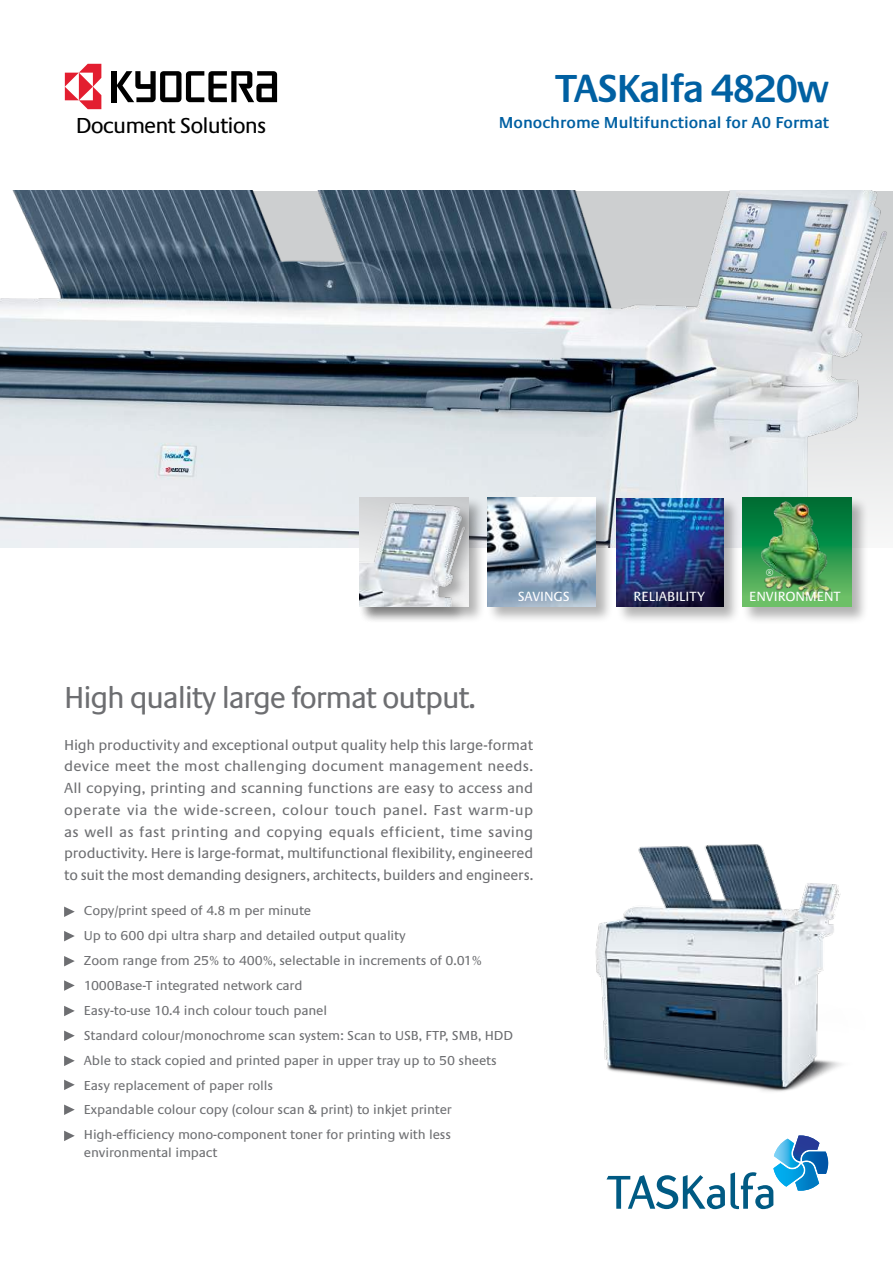
<style>
.page{position:relative;width:893px;height:1263px;background:#fff}
.page>*{position:absolute;margin:0;border:0;box-sizing:border-box;transform-origin:0 0}
.t1{font:600 40.5px "Praxis LT";letter-spacing:-.04em;color:#0060a2}
.t2{font:31.5px "Praxis EF";letter-spacing:-.04em;color:#6d6e71;scale:.96 1}
.t3{font:22.5px "Praxis LT";letter-spacing:-.04em;color:#000}
.t4{font:16.95px "Praxis LT";color:#fff}
.t5{font:600 16.5px "Praxis LT";color:#0060a2}
.t6{font:15px/21.8px "Praxis EF";letter-spacing:-.015em;color:#6d6e71;text-align:justify}
.t7{font:13.8px "Praxis LT";color:#fff}
.t8{font:13.5px/24.9px "Praxis EF";letter-spacing:-.01em;color:#6d6e71}
</style>
<div class="page">
<svg style="left:64px;top:906px;width:11px;height:11px"></svg>
<svg style="left:64px;top:1006px;width:11px;height:10px"></svg>
<img style="left:0;top:191px;width:893px;height:356px">
<svg style="left:64px;top:956px;width:11px;height:10px"></svg>
<svg style="left:64px;top:1056px;width:11px;height:10px"></svg>
<svg style="left:64px;top:931px;width:11px;height:10px"></svg>
<svg style="left:64px;top:1030px;width:11px;height:11px"></svg>
<svg style="left:64px;top:980px;width:11px;height:11px"></svg>
<svg style="left:64px;top:1080px;width:11px;height:10px"></svg>
<div style="left:111px;top:71px;width:5px;height:31px;background:#000"></div>
<svg style="left:117px;top:71px;width:160px;height:31px"></svg>
<svg style="left:65px;top:64px;width:36px;height:45px"></svg>
<svg style="left:606px;top:1135px;width:222px;height:74px"></svg>
<svg style="left:64px;top:1104px;width:11px;height:11px"></svg>
<svg style="left:64px;top:1131px;width:11px;height:10px"></svg>
<img style="left:595px;top:844px;width:246px;height:248px">
<div style="left:487px;top:497px;width:126px;height:127px;background:#000;opacity:.3"></div>
<img style="left:487px;top:498px;width:109px;height:108px">
<div style="left:742px;top:497px;width:127px;height:127px;background:#000;opacity:.3"></div>
<svg style="left:742px;top:497px;width:109px;height:110px;background:#2d984e"></svg>
<img style="left:760px;top:500px;width:71px;height:100px">
<div style="left:616px;top:498px;width:125px;height:126px;background:#000;opacity:.3"></div>
<img style="left:616px;top:498px;width:107px;height:109px">
<div style="left:359px;top:497px;width:127px;height:127px;background:#000;opacity:.3"></div>
<div style="left:359px;top:502px;width:122px;height:122px;background:#000;opacity:.3"></div>
<img style="left:359px;top:498px;width:109px;height:108px">
<h3 class="t3" style="left:76px;top:113px;width:192px">DOCUMENT SOLUTIONS</h3>
<h1 class="t1" style="left:555px;top:67px;width:275px">TASKalfa 4820w</h1>
<p class="t5" style="left:499px;top:113px;width:332px">Monochrome Multifunctional for A0 Format</p>
<h2 class="t2" style="left:64px;top:681px;width:430px">High quality large format output.</h2>
<p class="t4" style="left:765px;top:567px;width:10px">®</p>
<p class="t7" style="left:518px;top:588px;width:52px">SAVINGS</p>
<p class="t7" style="left:634px;top:588px;width:73px">RELIABILITY</p>
<p class="t7" style="left:749px;top:588px;width:93px">ENVIRONMENT</p>
<p class="t6" style="left:64px;top:734px;width:471px">High productivity and exceptional output quality help this large-format device meet the most challenging document management needs.<br>All copying, printing and scanning functions are easy to access and operate via the wide-screen, colour touch panel. Fast warm-up as well as fast printing and copying equals efficient, time saving productivity. Here is large-format, multifunctional flexibility, engineered to suit the most demanding designers, architects, builders and engineers.</p>
<p class="t8" style="left:84px;top:899px;width:431px">Copy/print speed of 4.8 m per minute<br>Up to 600 dpi ultra sharp and detailed output quality<br>Zoom range from 25% to 400%, selectable in increments of 0.01% 1000Base-T integrated network card<br>Easy-to-use 10.4 inch colour touch panel<br>Standard colour/monochrome scan system: Scan to USB, FTP, SMB, HDD Able to stack copied and printed paper in upper tray up to 50 sheets Easy replacement of paper rolls<br>Expandable colour copy (colour scan &amp; print) to inkjet printer High-efficiency mono-component toner for printing with less</p>
<p class="t8" style="left:84px;top:1141px;width:135px">environmental impact</p>
</div>
